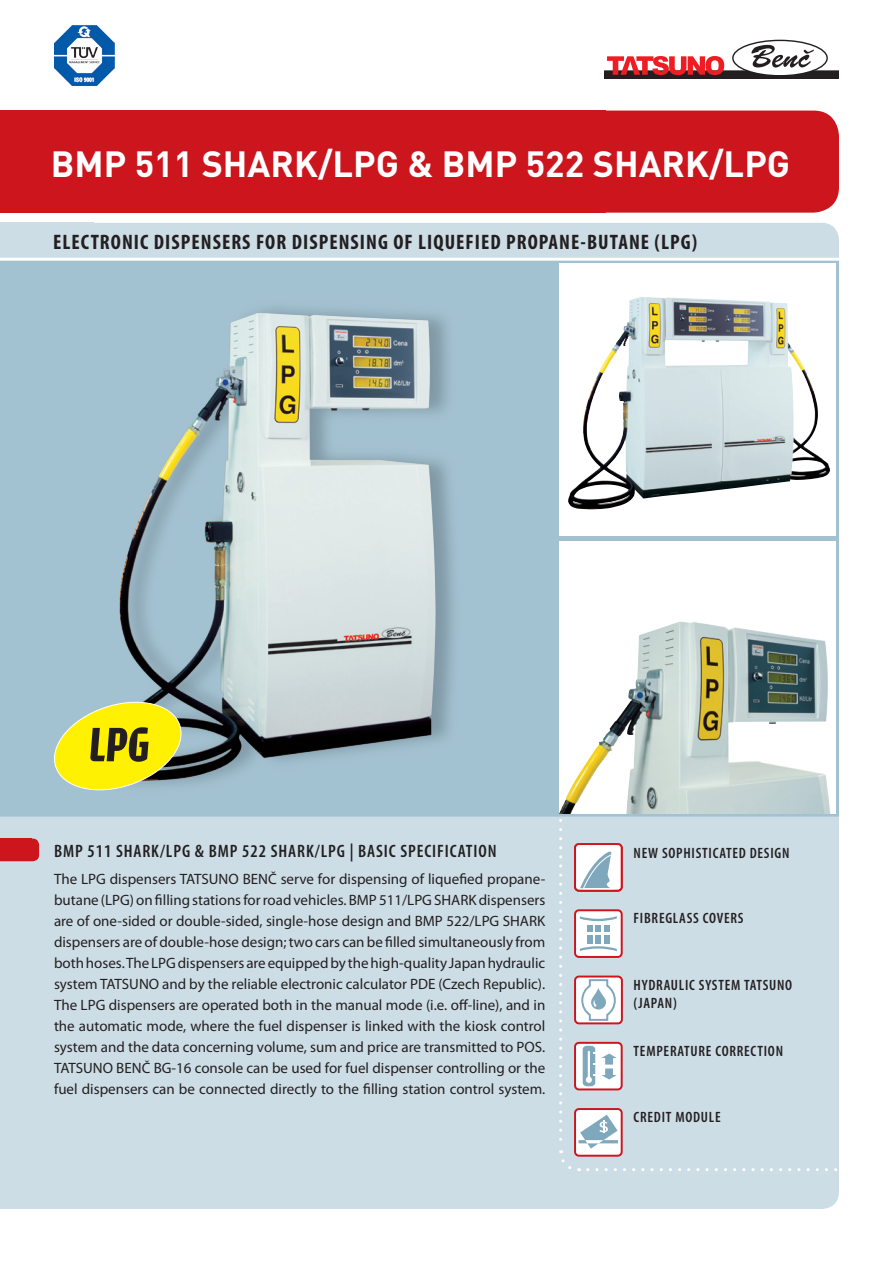
<style>
.page{position:relative;width:893px;height:1263px;background:#fff}
.page>*{position:absolute;margin:0;border:0;box-sizing:border-box;transform-origin:0 0}
.t1{font:700 36px "DIN";color:#fff}
.t2{font:700 condensed 21px "Myriad Pro";letter-spacing:.05em;color:#231f20}
.t3{font:600 condensed 18px "Myriad Pro";letter-spacing:.05em;color:#231f20}
.t4{font:15px/21px "Myriad Pro";color:#231f20;text-align:justify}
.t5{font:600 condensed 15px/18px "Myriad Pro";letter-spacing:.05em;color:#231f20}
</style>
<div class="page">
<div style="left:23px;top:223px;width:816px;height:986px;background:#cddde6;border-radius:17px"></div>
<div style="left:0;top:223px;width:93px;height:986px;background:#cddde6"></div>
<div style="left:30px;top:111px;width:809px;height:102px;background:#cd151d;border-radius:26px"></div>
<div style="left:0;top:111px;width:606px;height:102px;background:#cd151d"></div>
<div style="left:0;top:261px;width:839px;height:556px;background:#a3c2d1"></div>
<hr style="left:0;top:258px;width:839px;height:3px;background:#fff">
<svg style="left:32px;top:838px;width:7px;height:23px"></svg>
<div style="left:0;top:838px;width:32px;height:23px;background:#cd151d"></div>
<svg style="left:559px;top:264px;width:277px;height:272px;background:#e8e9e7"></svg>
<img style="left:573px;top:336px;width:225px;height:168px">
<img style="left:81px;top:296px;width:385px;height:503px">
<img style="left:82px;top:313px;width:354px;height:469px">
<svg style="left:54px;top:702px;width:128px;height:88px;background:#cbc835"></svg>
<div style="left:559px;top:541px;width:277px;height:272px;background:#fff"></div>
<img style="left:580px;top:621px;width:248px;height:151px">
<svg style="left:558px;top:772px;width:281px;height:399px"></svg>
<div style="left:605px;top:71px;width:234px;height:8px;background:#231f20"></div>
<svg style="left:607px;top:56px;width:117px;height:19px"></svg>
<svg style="left:733px;top:40px;width:94px;height:36px"></svg>
<div style="left:732px;top:40px;width:96px;height:36px;border:1px solid #231f20;border-radius:50%"></div>
<svg style="left:751px;top:45px;width:63px;height:23px"></svg>
<img style="left:54px;top:25px;width:61px;height:30px">
<h1 class="t1" style="left:51px;top:140px;width:741px">BMP 511 SHARK/LPG &amp; BMP 522 SHARK/LPG</h1>
<h2 class="t2" style="left:53px;top:231px;width:645px">ELECTRONIC DISPENSERS FOR DISPENSING OF LIQUEFIED PROPANE-BUTANE (LPG)</h2>
<p class="t3" style="left:54px;top:841px;width:444px">BMP 511 SHARK/LPG &amp; BMP 522 SHARK/LPG | BASIC SPECIFICATION</p>
<p class="t4" style="left:54px;top:869px;width:493px">The LPG dispensers TATSUNO BENČ serve for dispensing of liquefied propane&shy;butane (LPG) on filling stations for road vehicles. BMP 511/LPG SHARK dispensers are of one-sided or double-sided, single-hose design and BMP 522/LPG SHARK dispensers are of double-hose design; two cars can be filled simultaneously from both hoses. The LPG dispensers are equipped by the high-quality Japan hydraulic system TATSUNO and by the reliable electronic calculator PDE (Czech Republic).<br>The LPG dispensers are operated both in the manual mode (i.e. off-line), and in the automatic mode, where the fuel dispenser is linked with the kiosk control system and the data concerning volume, sum and price are transmitted to POS.<br>TATSUNO BENČ BG-16 console can be used for fuel dispenser controlling or the fuel dispensers can be connected directly to the filling station control system.</p>
<p class="t5" style="left:634px;top:844px;width:157px">NEW SOPHISTICATED DESIGN</p>
<p class="t5" style="left:634px;top:910px;width:111px">FIBREGLASS COVERS</p>
<p class="t5" style="left:634px;top:977px;width:160px">HYDRAULIC SYSTEM TATSUNO (JAPAN)</p>
<p class="t5" style="left:634px;top:1042px;width:151px">TEMPERATURE CORRECTION</p>
<p class="t5" style="left:634px;top:1108px;width:89px">CREDIT MODULE</p>
</div>
